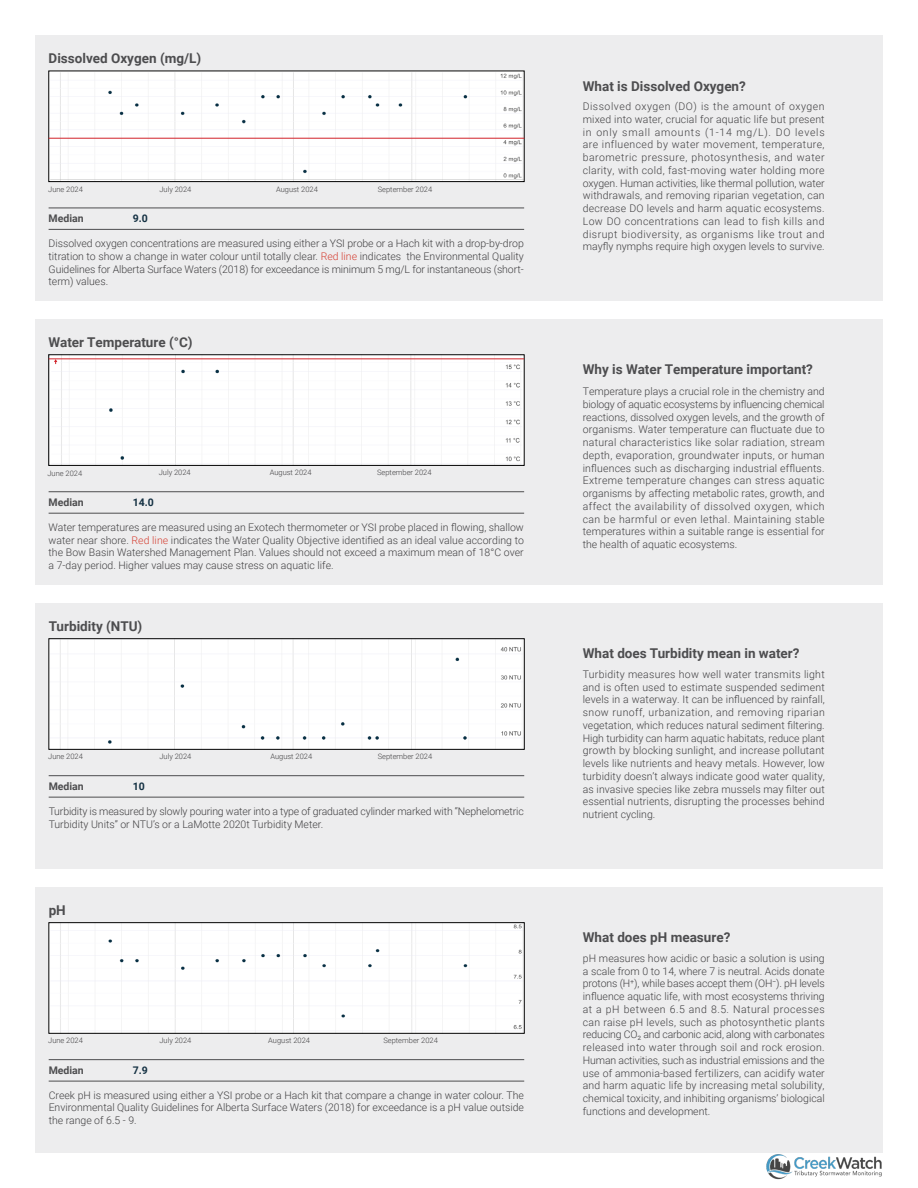
<style>
.page{position:relative;width:918px;height:1188px;background:#fff}
.page>*{position:absolute;margin:0;border:0;box-sizing:border-box;transform-origin:0 0}
.t1{font:700 13.5px "Roboto";color:#4d4d4f}
.t2{font:300 10.5px/12.8px "Roboto";color:#414042;text-align:justify}
.t3{font:700 10.5px "Roboto";color:#4d4d4f}
.t4{font:700 10.5px "Roboto";color:#133042}
.t5{font:300 7.5px "Roboto";color:#414042}
.s1{color:#d54134}
</style>
<div class="page">
<div style="left:35px;top:887px;width:848px;height:266px;background:#ededee"></div>
<div style="left:35px;top:603px;width:848px;height:266px;background:#ededee"></div>
<div style="left:35px;top:319px;width:848px;height:266px;background:#ededee"></div>
<div style="left:35px;top:35px;width:848px;height:266px;background:#ededee"></div>
<hr style="left:49px;top:208px;width:475px;height:1px;background:#4d4d4f">
<hr style="left:49px;top:229px;width:475px;height:1px;background:#4d4d4f">
<div style="left:51px;top:73px;width:471px;height:107px;background:#fff"></div>
<div style="left:49px;top:71px;width:475px;height:111px;border:1px solid #000"></div>
<hr style="left:49px;top:138px;width:475px;height:1px;background:#d2232a">
<hr style="left:49px;top:491px;width:475px;height:1px;background:#4d4d4f">
<hr style="left:49px;top:513px;width:475px;height:1px;background:#4d4d4f">
<div style="left:51px;top:357px;width:471px;height:107px;background:#fff"></div>
<div style="left:49px;top:355px;width:475px;height:111px;border:1px solid #000"></div>
<hr style="left:49px;top:359px;width:475px;height:1px;background:#d2232a">
<hr style="left:49px;top:775px;width:475px;height:1px;background:#4d4d4f">
<hr style="left:49px;top:797px;width:475px;height:1px;background:#4d4d4f">
<div style="left:51px;top:641px;width:471px;height:107px;background:#fff"></div>
<div style="left:49px;top:639px;width:475px;height:111px;border:1px solid #000"></div>
<hr style="left:49px;top:1059px;width:475px;height:1px;background:#4d4d4f">
<hr style="left:49px;top:1081px;width:475px;height:1px;background:#4d4d4f">
<div style="left:51px;top:925px;width:471px;height:106px;background:#fff"></div>
<img style="left:766px;top:1154px;width:116px;height:26px">
<svg style="left:54px;top:359px;width:3px;height:5px"></svg>
<p class="t1" style="left:49px;top:49px;width:154px">Dissolved Oxygen (mg/L)</p>
<p class="t5" style="left:48px;top:185px;width:36px">June 2024</p>
<p class="t5" style="left:160px;top:185px;width:33px">July 2024</p>
<p class="t5" style="left:276px;top:185px;width:43px">August 2024</p>
<p class="t5" style="left:378px;top:185px;width:56px">September 2024</p>
<p class="t3" style="left:49px;top:211px;width:37px">Median</p>
<p class="t4" style="left:133px;top:211px;width:17px">9.0</p>
<p class="t2" style="left:49px;top:237px;width:477px">Dissolved oxygen concentrations are measured using either a YSI probe or a Hach kit with a drop-by-drop titration to show a change in water colour until totally clear. <span class="s1">Red line</span> indicates the Environmental Quality Guidelines for Alberta Surface Waters (2018) for exceedance is minimum 5 mg/L for instantaneous (short&shy;term) values.</p>
<p class="t1" style="left:49px;top:332px;width:145px">Water Temperature (°C)</p>
<p class="t5" style="left:48px;top:468px;width:36px">June 2024</p>
<p class="t5" style="left:159px;top:468px;width:33px">July 2024</p>
<p class="t5" style="left:270px;top:468px;width:43px">August 2024</p>
<p class="t5" style="left:377px;top:468px;width:56px">September 2024</p>
<p class="t3" style="left:49px;top:495px;width:37px">Median</p>
<p class="t4" style="left:133px;top:495px;width:23px">14.0</p>
<p class="t2" style="left:49px;top:520px;width:477px">Water temperatures are measured using an Exotech thermometer or YSI probe placed in flowing, shallow water near shore. <span class="s1">Red line</span> indicates the Water Quality Objective identified as an ideal value according to the Bow Basin Watershed Management Plan. Values should not exceed a maximum mean of 18°C over a 7-day period. Higher values may cause stress on aquatic life.</p>
<p class="t1" style="left:49px;top:616px;width:95px">Turbidity (NTU)</p>
<p class="t5" style="left:48px;top:751px;width:36px">June 2024</p>
<p class="t5" style="left:160px;top:751px;width:33px">July 2024</p>
<p class="t5" style="left:270px;top:751px;width:43px">August 2024</p>
<p class="t5" style="left:378px;top:751px;width:56px">September 2024</p>
<p class="t3" style="left:49px;top:779px;width:37px">Median</p>
<p class="t4" style="left:133px;top:779px;width:14px">10</p>
<p class="t2" style="left:49px;top:804px;width:477px">Turbidity is measured by slowly pouring water into a type of graduated cylinder marked with “Nephelometric<br>Turbidity Units” or NTU’s or a LaMotte 2020t Turbidity Meter.</p>
<p class="t1" style="left:49px;top:900px;width:19px">pH</p>
<p class="t5" style="left:48px;top:1035px;width:36px">June 2024</p>
<p class="t5" style="left:160px;top:1035px;width:33px">July 2024</p>
<p class="t5" style="left:268px;top:1035px;width:43px">August 2024</p>
<p class="t5" style="left:383px;top:1035px;width:56px">September 2024</p>
<p class="t3" style="left:49px;top:1063px;width:37px">Median</p>
<p class="t4" style="left:133px;top:1063px;width:17px">7.9</p>
<p class="t2" style="left:49px;top:1088px;width:477px">Creek pH is measured using either a YSI probe or a Hach kit that compare a change in water colour. The Environmental Quality Guidelines for Alberta Surface Waters (2018) for exceedance is a pH value outside the range of 6.5 - 9.</p>
<p class="t1" style="left:583px;top:76px;width:165px">What is Dissolved Oxygen?</p>
<p class="t2" style="left:583px;top:100px;width:243px">Dissolved oxygen (DO) is the amount of oxygen mixed into water, crucial for aquatic life but present in only small amounts (1-14 mg/L). DO levels are influenced by water movement, temperature, barometric pressure, photosynthesis, and water clarity, with cold, fast-moving water holding more oxygen. Human activities, like thermal pollution, water withdrawals, and removing riparian vegetation, can decrease DO levels and harm aquatic ecosystems.<br>Low DO concentrations can lead to fish kills and disrupt biodiversity, as organisms like trout and mayfly nymphs require high oxygen levels to survive.</p>
<p class="t1" style="left:583px;top:360px;width:232px">Why is Water Temperature important?</p>
<p class="t2" style="left:583px;top:385px;width:243px">Temperature plays a crucial role in the chemistry and biology of aquatic ecosystems by influencing chemical reactions, dissolved oxygen levels, and the growth of organisms. Water temperature can fluctuate due to natural characteristics like solar radiation, stream depth, evaporation, groundwater inputs, or human influences such as discharging industrial effluents.<br>Extreme temperature changes can stress aquatic organisms by affecting metabolic rates, growth, and affect the availability of dissolved oxygen, which can be harmful or even lethal. Maintaining stable temperatures within a suitable range is essential for the health of aquatic ecosystems.</p>
<p class="t1" style="left:583px;top:644px;width:218px">What does Turbidity mean in water?</p>
<p class="t2" style="left:583px;top:667px;width:243px">Turbidity measures how well water transmits light and is often used to estimate suspended sediment levels in a waterway. It can be influenced by rainfall, snow runoff, urbanization, and removing riparian vegetation, which reduces natural sediment filtering.<br>High turbidity can harm aquatic habitats, reduce plant growth by blocking sunlight, and increase pollutant levels like nutrients and heavy metals. However, low turbidity doesn’t always indicate good water quality, as invasive species like zebra mussels may filter out essential nutrients, disrupting the processes behind nutrient cycling.</p>
<p class="t1" style="left:583px;top:928px;width:149px">What does pH measure?</p>
<p class="t2" style="left:583px;top:951px;width:243px">pH measures how acidic or basic a solution is using a scale from 0 to 14, where 7 is neutral. Acids donate protons (H⁺), while bases accept them (OH⁻). pH levels influence aquatic life, with most ecosystems thriving at a pH between 6.5 and 8.5. Natural processes can raise pH levels, such as photosynthetic plants reducing CO₂ and carbonic acid, along with carbonates released into water through soil and rock erosion.<br>Human activities, such as industrial emissions and the use of ammonia-based fertilizers, can acidify water and harm aquatic life by increasing metal solubility, chemical toxicity, and inhibiting organisms’ biological functions and development.</p>
</div>
